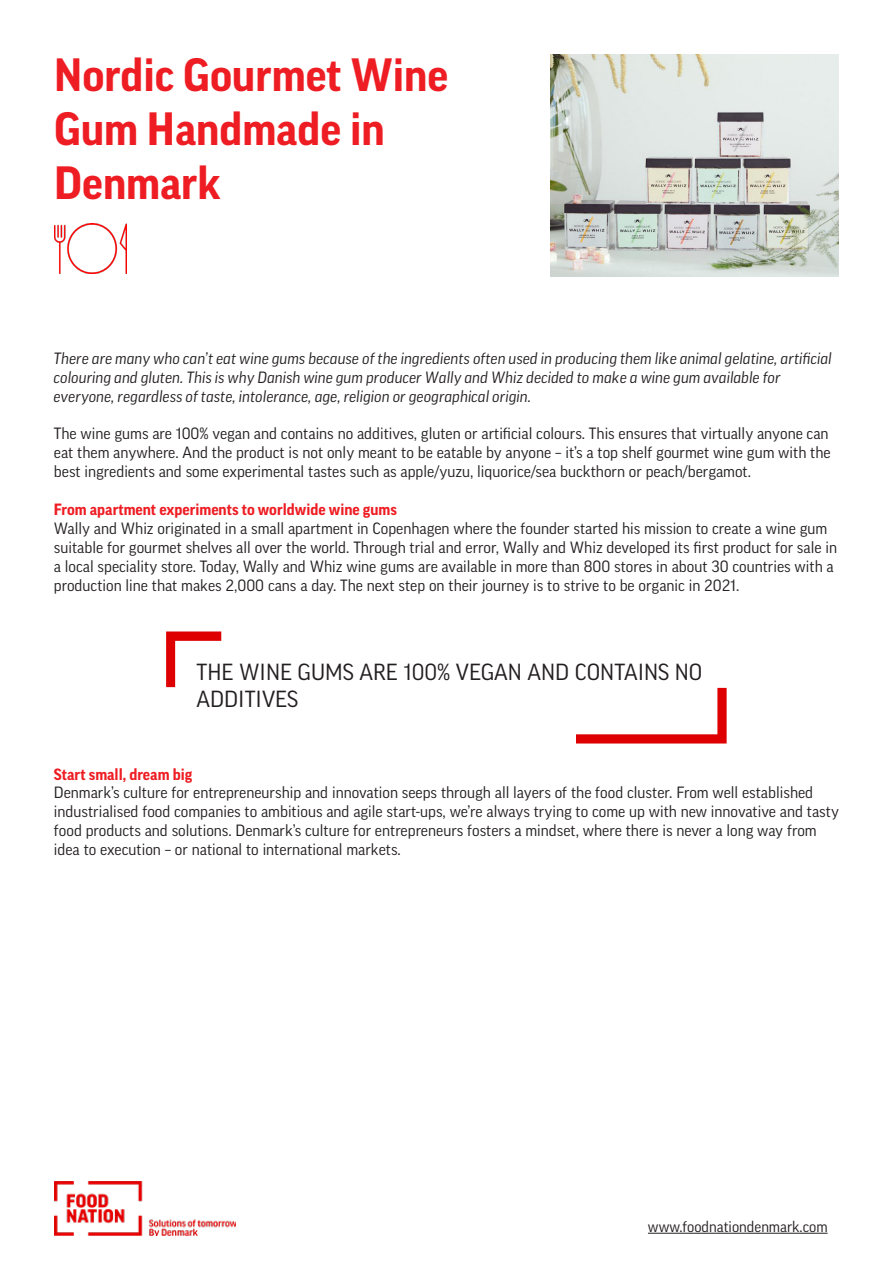
<style>
.page{position:relative;width:893px;height:1263px;background:#fff}
.page>*{position:absolute;margin:0;border:0;box-sizing:border-box;transform-origin:0 0}
.t1{font:700 45px "Good Pro";color:#ee1d23}
.t2{font:22.5px/27px "Good Pro";color:#231f20}
.t3{font:15.75px/18.9px "Good Pro";color:#231f20}
.t4{font:italic 15.75px/18.9px "Good Pro";color:#231f20}
.t5{font:700 15.75px "Good Pro";color:#ee1d23}
.t6{font:15px "Good Pro";color:#231f20}
</style>
<div class="page">
<img style="left:54px;top:1182px;width:181px;height:54px">
<img style="left:550px;top:54px;width:289px;height:222px">
<hr style="left:648px;top:1233px;width:180px;height:1px;background:#231f20">
<img style="left:54px;top:224px;width:73px;height:49px">
<svg style="left:576px;top:688px;width:151px;height:55px"></svg>
<svg style="left:166px;top:631px;width:55px;height:56px"></svg>
<p class="t1" style="left:54px;top:49px;width:396px">Nordic Gourmet Wine</p>
<p class="t1" style="left:54px;top:103px;width:332px">Gum Handmade in</p>
<p class="t1" style="left:54px;top:157px;width:168px">Denmark</p>
<p class="t4" style="left:54px;top:349px;width:780px">There are many who can’t eat wine gums because of the ingredients often used in producing them like animal gelatine, artificial colouring and gluten. This is why Danish wine gum producer Wally and Whiz decided to make a wine gum available for</p>
<p class="t4" style="left:54px;top:386px;width:479px">everyone, regardless of taste, intolerance, age, religion or geographical origin.</p>
<p class="t3" style="left:54px;top:424px;width:778px">The wine gums are 100% vegan and contains no additives, gluten or artificial colours. This ensures that virtually anyone can eat them anywhere. And the product is not only meant to be eatable by anyone – it’s a top shelf gourmet wine gum with the best ingredients and some experimental tastes such as apple/yuzu, liquorice/sea buckthorn or peach/bergamot.</p>
<p class="t5" style="left:54px;top:500px;width:345px">From apartment experiments to worldwide wine gums</p>
<p class="t3" style="left:54px;top:519px;width:785px">Wally and Whiz originated in a small apartment in Copenhagen where the founder started his mission to create a wine gum suitable for gourmet shelves all over the world. Through trial and error, Wally and Whiz developed its first product for sale in a local speciality store. Today, Wally and Whiz wine gums are available in more than 800 stores in about 30 countries with a production line that makes 2,000 cans a day. The next step on their journey is to strive to be organic in 2021.</p>
<p class="t2" style="left:197px;top:658px;width:507px">THE WINE GUMS ARE 100% VEGAN AND CONTAINS NO<br>ADDITIVES</p>
<p class="t5" style="left:54px;top:765px;width:140px">Start small, dream big</p>
<p class="t3" style="left:54px;top:783px;width:787px">Denmark’s culture for entrepreneurship and innovation seeps through all layers of the food cluster. From well established industrialised food companies to ambitious and agile start-ups, we’re always trying to come up with new innovative and tasty food products and solutions. Denmark’s culture for entrepreneurs fosters a mindset, where there is never a long way from idea to execution – or national to international markets.</p>
<p class="t6" style="left:648px;top:1218px;width:181px">www.foodnationdenmark.com</p>
</div>
